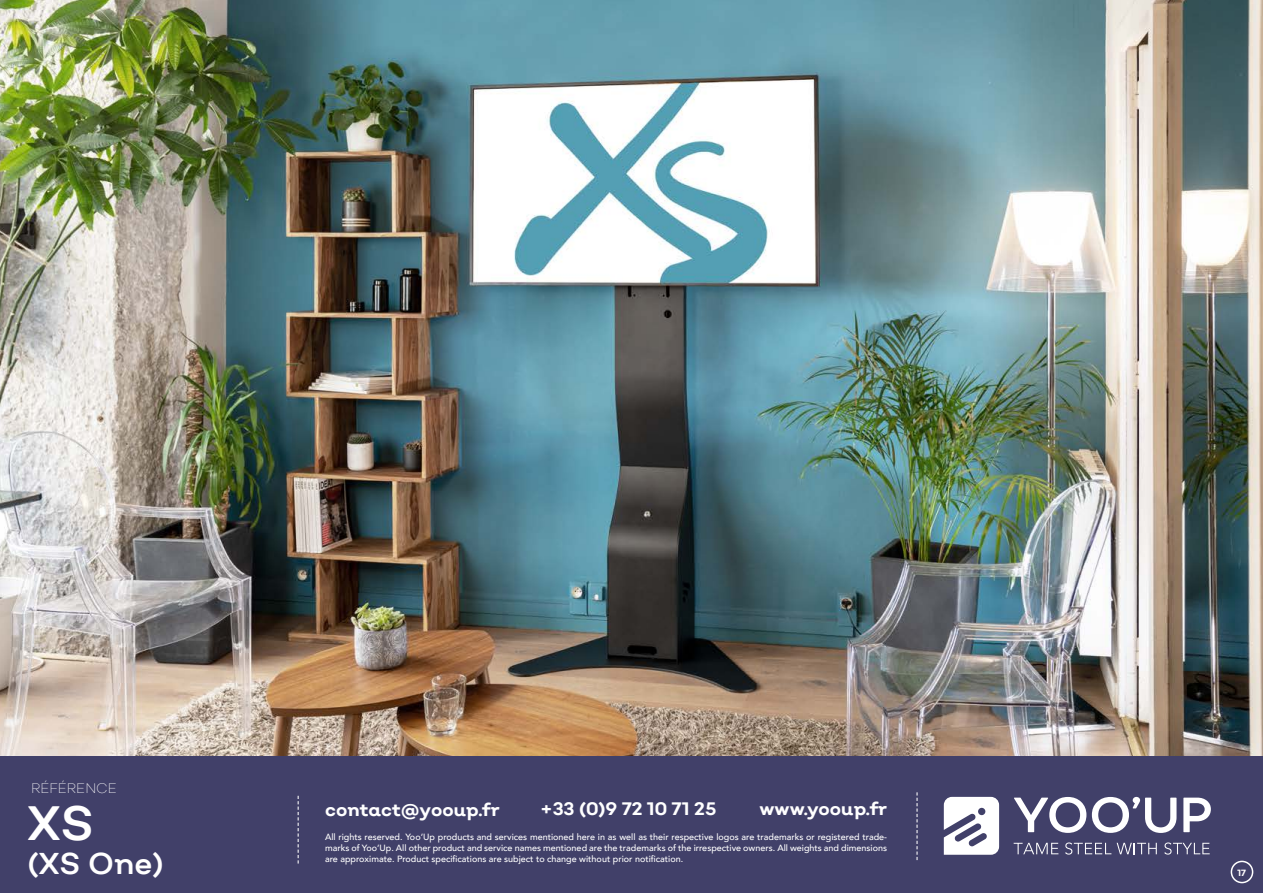
<style>
.page{position:relative;width:1263px;height:893px;background:#fff}
.page>*{position:absolute;margin:0;border:0;box-sizing:border-box;transform-origin:0 0}
.t1{font:48px "Nutmeg";color:#fff}
.t2{font:30px "Nutmeg";color:#fff}
.t3{font:700 18px "Nutmeg";color:#fff}
.t4{font:200 13.5px "Nutmeg";color:#fff}
.t5{font:500 9px/10.8px "Avenir";color:#fff;text-align:justify}
.t6{font:700 9px "Nutmeg";color:#fffdfe}
</style>
<div class="page">
<img style="left:0;top:0;width:1263px;height:757px">
<div style="left:0;top:757px;width:1263px;height:136px;background:#414069"></div>
<div style="left:1231px;top:861px;width:22px;height:22px;border:2px solid #fff;border-radius:50%"></div>
<svg style="left:298px;top:796px;width:1px;height:67px"></svg>
<svg style="left:916px;top:792px;width:1px;height:68px"></svg>
<svg style="left:1014px;top:797px;width:72px;height:36px"></svg>
<svg style="left:1092px;top:797px;width:84px;height:36px"></svg>
<svg style="left:1183px;top:798px;width:28px;height:34px"></svg>
<svg style="left:944px;top:797px;width:55px;height:58px"></svg>
<svg style="left:1014px;top:843px;width:44px;height:11px"></svg>
<svg style="left:1065px;top:842px;width:46px;height:13px"></svg>
<svg style="left:1117px;top:843px;width:40px;height:11px"></svg>
<svg style="left:1164px;top:842px;width:46px;height:13px"></svg>
<h3 class="t4" style="left:31px;top:780px;width:87px">RÉFÉRENCE</h3>
<h1 class="t1" style="left:27px;top:793px;width:68px">XS</h1>
<h2 class="t2" style="left:27px;top:844px;width:138px">(XS One)</h2>
<h3 class="t3" style="left:325px;top:798px;width:176px">contact@yooup.fr</h3>
<h3 class="t3" style="left:540px;top:797px;width:178px">+33 (0)9 72 10 71 25</h3>
<h3 class="t3" style="left:760px;top:797px;width:129px">www.yooup.fr</h3>
<p class="t5" style="left:325px;top:831px;width:563px">All rights reserved. Yoo’Up products and services mentioned here in as well as their respective logos are trademarks or registered trade&shy;marks of Yoo’Up. All other product and service names mentioned are the trademarks of the irrespective owners. All weights and dimensions are approximate. Product specifications are subject to change without prior notification.</p>
<p class="t6" style="left:1237px;top:867px;width:10px">17</p>
</div>
